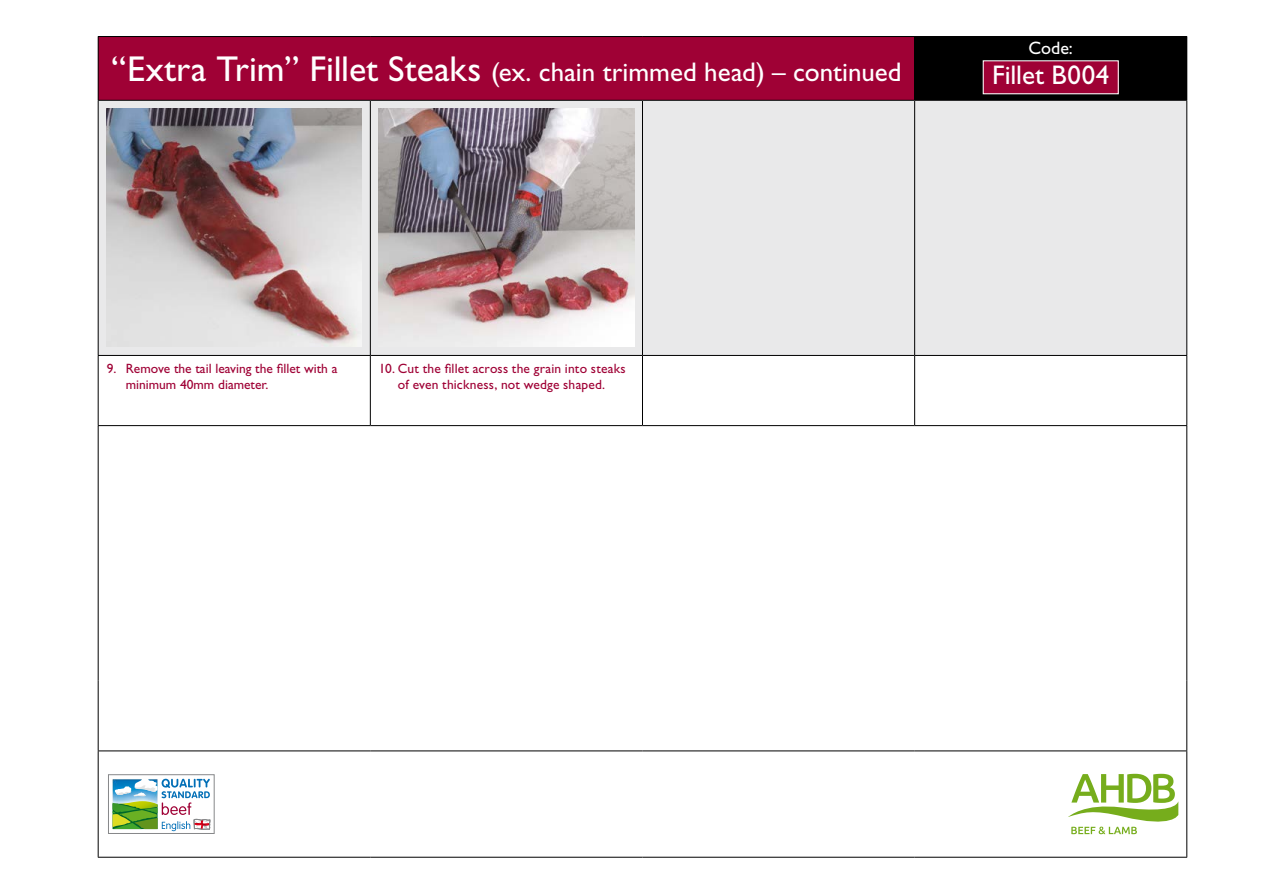
<style>
.page{position:relative;width:1263px;height:893px;background:#fff}
.page>*{position:absolute;margin:0;border:0;box-sizing:border-box;transform-origin:0 0}
.t1{font:27px "Gill Sans Std";color:#fff}
.t2{font:18px "Gill Sans Std";color:#fff}
.t3{font:13.5px/15.8px "Gill Sans Std";letter-spacing:.005em;color:#9f0135}
.s1{font-size:36px}
</style>
<div class="page">
<div style="left:98px;top:37px;width:817px;height:63px;background:#9f0135"></div>
<div style="left:915px;top:37px;width:272px;height:63px;background:#000"></div>
<div style="left:99px;top:101px;width:1087px;height:254px;background:#e9e9ea"></div>
<hr style="left:98px;top:36px;width:272px;height:1px;background:#000">
<hr style="left:98px;top:37px;width:1px;height:63px;background:#000">
<hr style="left:370px;top:36px;width:272px;height:1px;background:#000">
<hr style="left:642px;top:36px;width:273px;height:1px;background:#000">
<hr style="left:915px;top:36px;width:272px;height:1px;background:#000">
<hr style="left:914px;top:37px;width:1px;height:63px;background:#000">
<hr style="left:98px;top:100px;width:272px;height:1px;background:#000">
<hr style="left:98px;top:101px;width:1px;height:254px;background:#000">
<hr style="left:370px;top:100px;width:272px;height:1px;background:#000">
<hr style="left:370px;top:101px;width:1px;height:254px;background:#000">
<hr style="left:642px;top:100px;width:273px;height:1px;background:#000">
<hr style="left:642px;top:101px;width:1px;height:254px;background:#000">
<hr style="left:915px;top:100px;width:272px;height:1px;background:#000">
<hr style="left:914px;top:101px;width:1px;height:254px;background:#000">
<hr style="left:1186px;top:101px;width:1px;height:254px;background:#000">
<hr style="left:98px;top:355px;width:272px;height:1px;background:#000">
<hr style="left:98px;top:356px;width:1px;height:69px;background:#000">
<hr style="left:370px;top:355px;width:272px;height:1px;background:#000">
<hr style="left:370px;top:356px;width:1px;height:69px;background:#000">
<hr style="left:642px;top:355px;width:273px;height:1px;background:#000">
<hr style="left:642px;top:356px;width:1px;height:69px;background:#000">
<hr style="left:915px;top:355px;width:272px;height:1px;background:#000">
<hr style="left:914px;top:356px;width:1px;height:69px;background:#000">
<hr style="left:1186px;top:356px;width:1px;height:69px;background:#000">
<hr style="left:98px;top:751px;width:1px;height:106px;background:#000">
<hr style="left:1186px;top:751px;width:1px;height:106px;background:#000">
<hr style="left:98px;top:857px;width:272px;height:1px;background:#000">
<hr style="left:370px;top:857px;width:272px;height:1px;background:#000">
<hr style="left:642px;top:857px;width:273px;height:1px;background:#000">
<hr style="left:915px;top:857px;width:272px;height:1px;background:#000">
<hr style="left:98px;top:425px;width:272px;height:1px;background:#000">
<hr style="left:98px;top:426px;width:1px;height:255px;background:#000">
<hr style="left:370px;top:425px;width:272px;height:1px;background:#000">
<hr style="left:642px;top:425px;width:273px;height:1px;background:#000">
<hr style="left:915px;top:425px;width:272px;height:1px;background:#000">
<hr style="left:1186px;top:426px;width:1px;height:255px;background:#000">
<hr style="left:98px;top:681px;width:1px;height:69px;background:#000">
<hr style="left:1186px;top:681px;width:1px;height:69px;background:#000">
<hr style="left:98px;top:750px;width:272px;height:1px;background:#000">
<hr style="left:370px;top:750px;width:272px;height:1px;background:#000">
<hr style="left:642px;top:750px;width:273px;height:1px;background:#000">
<hr style="left:915px;top:750px;width:272px;height:1px;background:#000">
<div style="left:983px;top:61px;width:135px;height:33px;background:#9f0135"></div>
<img style="left:107px;top:109px;width:255px;height:238px">
<img style="left:379px;top:109px;width:255px;height:238px">
<div style="left:108px;top:774px;width:106px;height:60px;border:1px solid #87888a"></div>
<svg style="left:113px;top:779px;width:97px;height:53px"></svg>
<svg style="left:1068px;top:774px;width:110px;height:60px"></svg>
<h1 class="t1" style="left:111px;top:56px;width:792px"><span class="s1">“Extra Trim” Fillet Steaks</span> (ex. chain trimmed head) – continued</h1>
<h2 class="t2" style="left:1028px;top:37px;width:46px">Code:</h2>
<h1 class="t1" style="left:992px;top:59px;width:119px">Fillet B004</h1>
<p class="t3" style="left:126px;top:361px;width:213px;text-indent:-19px">9. Remove the tail leaving the fillet with a minimum 40mm diameter.</p>
<p class="t3" style="left:379px;top:361px;width:248px;text-align:center">10. Cut the fillet across the grain into steaks of even thickness, not wedge shaped.</p>
</div>
